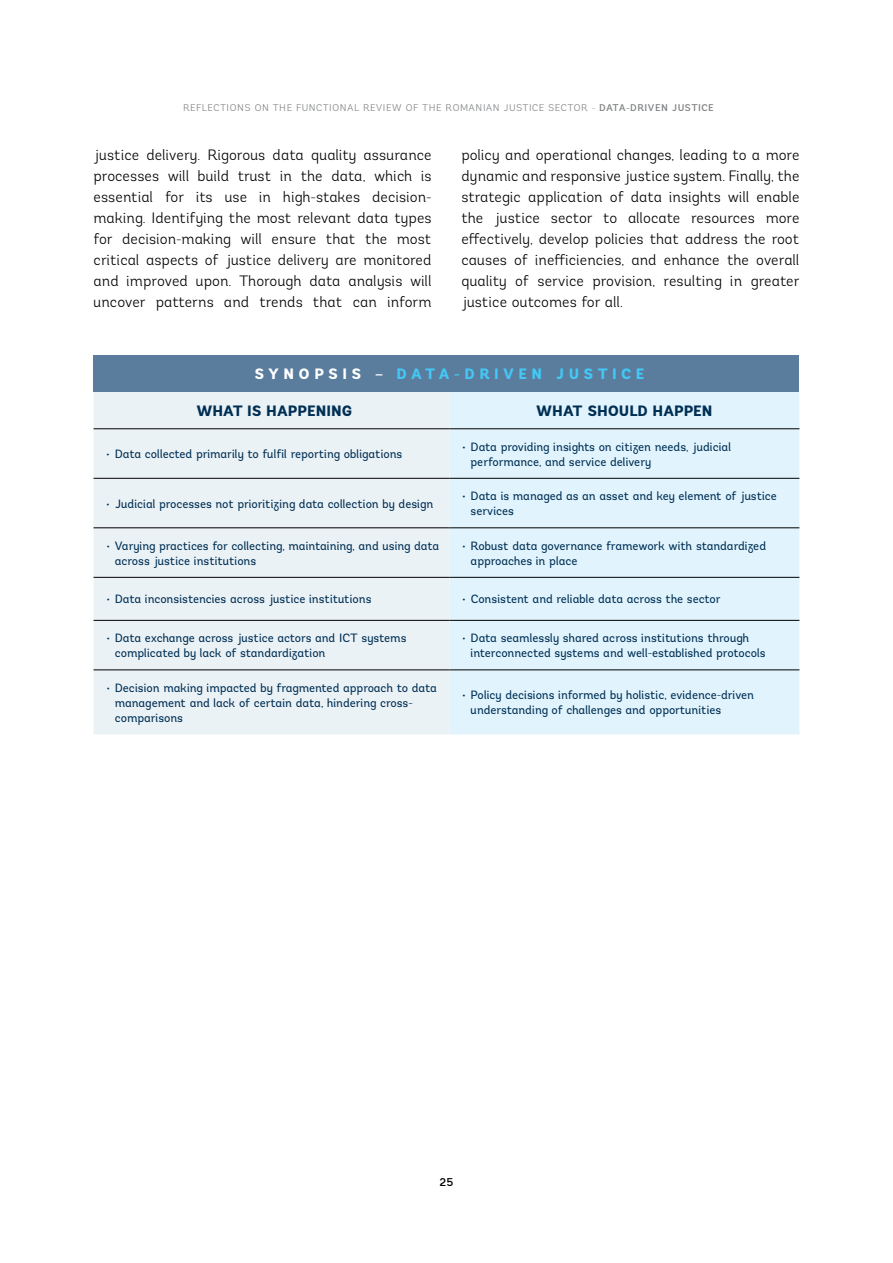
<style>
.page{position:relative;width:893px;height:1263px;background:#fff}
.page>*{position:absolute;margin:0;border:0;box-sizing:border-box;transform-origin:0 0}
.t1{font:300 15px/21px "Andes";letter-spacing:.005em;color:#000;text-align:justify}
.t2{font:800 15px "Andes";letter-spacing:-.02em;color:#002f54}
.t3{font:800 15px "Andes";letter-spacing:.275em;color:#44c8f5}
.t4{font:12px/15px "Andes";letter-spacing:-.01em;color:#002f54}
.t5{font:500 11.25px "Andes";color:#000}
.t6{font:300 9.75px "Andes";letter-spacing:.04em;color:#808285}
.s1{font-weight:500}
.s2{color:#fff}
</style>
<div class="page">
<div style="left:94px;top:355px;width:705px;height:37px;background:#5a7d9e"></div>
<div style="left:94px;top:392px;width:355px;height:342px;background:#ebf2f6"></div>
<div style="left:449px;top:392px;width:350px;height:342px;background:#e1f4fd"></div>
<hr style="left:94px;top:428px;width:355px;height:1px;background:#000">
<hr style="left:449px;top:428px;width:350px;height:1px;background:#000">
<hr style="left:94px;top:478px;width:355px;height:1px;background:#000">
<hr style="left:449px;top:478px;width:350px;height:1px;background:#000">
<hr style="left:94px;top:527px;width:355px;height:1px;background:#000">
<hr style="left:449px;top:527px;width:350px;height:1px;background:#000">
<hr style="left:94px;top:577px;width:355px;height:1px;background:#000">
<hr style="left:449px;top:577px;width:350px;height:1px;background:#000">
<hr style="left:94px;top:620px;width:355px;height:1px;background:#000">
<hr style="left:449px;top:620px;width:350px;height:1px;background:#000">
<hr style="left:94px;top:670px;width:355px;height:1px;background:#000">
<hr style="left:449px;top:670px;width:350px;height:1px;background:#000">
<p class="t6" style="left:183px;top:102px;width:532px">REFLECTIONS ON THE FUNCTIONAL REVIEW OF THE ROMANIAN JUSTICE SECTOR - <span class="s1">DATA-DRIVEN JUSTICE</span></p>
<p class="t1" style="left:94px;top:144px;width:340px">justice delivery. Rigorous data quality assurance processes will build trust in the data, which is essential for its use in high-stakes decision&shy;making. Identifying the most relevant data types for decision-making will ensure that the most critical aspects of justice delivery are monitored and improved upon. Thorough data analysis will uncover patterns and trends that can inform</p>
<p class="t1" style="left:461px;top:144px;width:340px">policy and operational changes, leading to a more dynamic and responsive justice system. Finally, the strategic application of data insights will enable the justice sector to allocate resources more effectively, develop policies that address the root causes of inefficiencies, and enhance the overall quality of service provision, resulting in greater justice outcomes for all.</p>
<p class="t3" style="left:254px;top:364px;width:392px"><span class="s2">SYNOPSIS –</span> DATA-DRIVEN JUSTICE</p>
<p class="t2" style="left:196px;top:401px;width:158px">WHAT IS HAPPENING</p>
<p class="t2" style="left:536px;top:401px;width:178px">WHAT SHOULD HAPPEN</p>
<p class="t4" style="left:106px;top:446px;width:298px">• Data collected primarily to fulfil reporting obligations</p>
<p class="t4" style="left:471px;top:439px;width:262px;text-indent:-9px">• Data providing insights on citizen needs, judicial performance, and service delivery</p>
<p class="t4" style="left:106px;top:496px;width:329px">• Judicial processes not prioritizing data collection by design</p>
<p class="t4" style="left:471px;top:488px;width:308px;text-indent:-9px">• Data is managed as an asset and key element of justice services</p>
<p class="t4" style="left:115px;top:538px;width:326px;text-indent:-9px">• Varying practices for collecting, maintaining, and using data across justice institutions</p>
<p class="t4" style="left:471px;top:538px;width:297px;text-indent:-9px">• Robust data governance framework with standardized approaches in place</p>
<p class="t4" style="left:106px;top:592px;width:267px">• Data inconsistencies across justice institutions</p>
<p class="t4" style="left:462px;top:592px;width:260px">• Consistent and reliable data across the sector</p>
<p class="t4" style="left:115px;top:630px;width:293px;text-indent:-9px">• Data exchange across justice actors and ICT systems complicated by lack of standardization</p>
<p class="t4" style="left:471px;top:630px;width:297px;text-indent:-9px">• Data seamlessly shared across institutions through interconnected systems and well-established protocols</p>
<p class="t4" style="left:115px;top:680px;width:323px;text-indent:-9px">• Decision making impacted by fragmented approach to data management and lack of certain data, hindering cross&shy;comparisons</p>
<p class="t4" style="left:471px;top:687px;width:285px;text-indent:-9px">• Policy decisions informed by holistic, evidence-driven understanding of challenges and opportunities</p>
<p class="t5" style="left:440px;top:1175px;width:15px">25</p>
</div>
